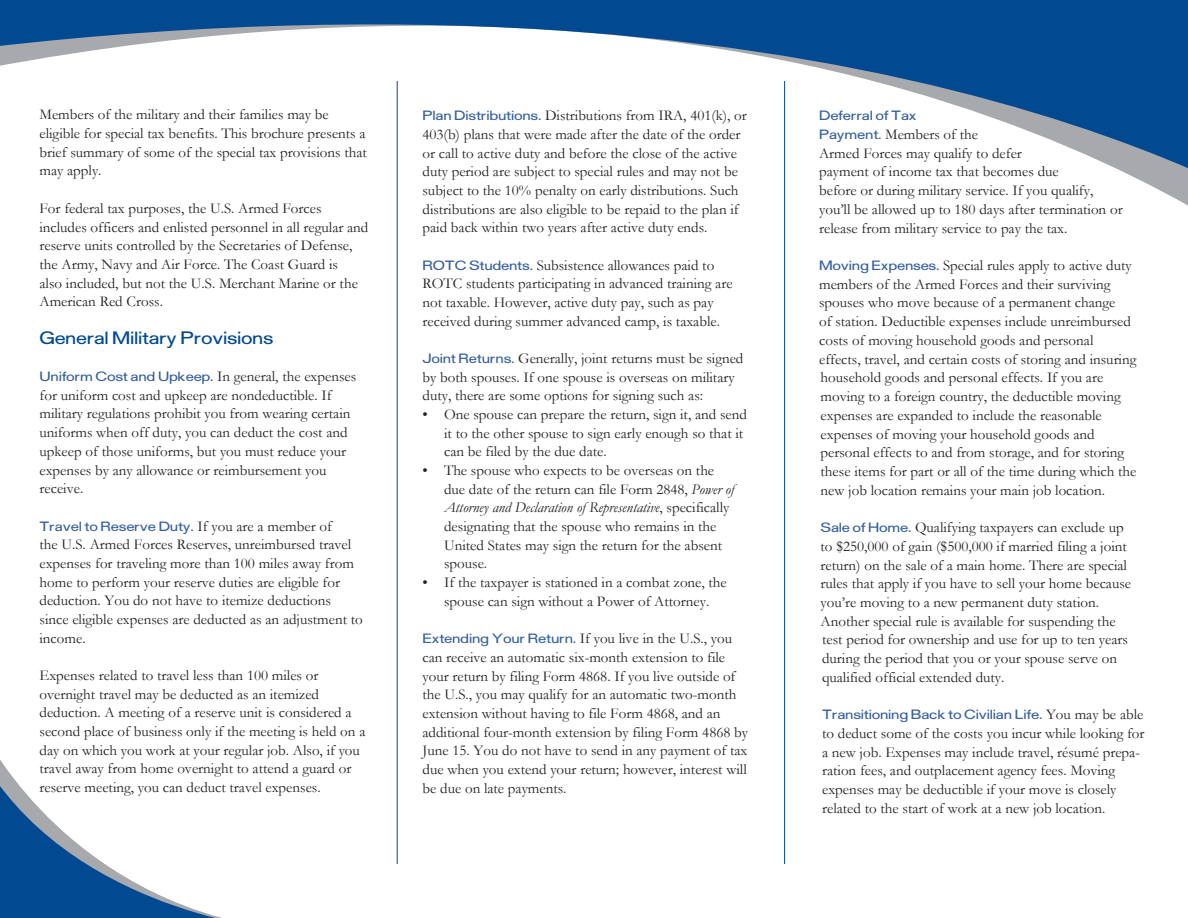
<style>
.page{position:relative;width:1188px;height:918px;background:#fff}
.page>*{position:absolute;margin:0;border:0;box-sizing:border-box;transform-origin:0 0}
.t1{font:18px "Guernsey";color:#014a91}
.t2{font:15px/18.8px "Garamond";color:#231f20}
.t3{font:13.5px "Guernsey";color:#3660a0}
.s1{font-family:"Garamond";font-size:15px;color:#231f20}
.s2{font-family:"Guernsey";font-size:13.5px;color:#3660a0}
.s3{font-style:italic}
</style>
<div class="page">
<hr style="left:397px;top:81px;width:1px;height:783px;background:#014a91">
<hr style="left:784px;top:81px;width:1px;height:783px;background:#014a91">
<svg style="left:0;top:0;width:1188px;height:235px"></svg>
<svg style="left:0;top:766px;width:221px;height:152px"></svg>
<p class="t2" style="left:40px;top:105px;width:329px">Members of the military and their families may be eligible for special tax benefits. This brochure presents a brief summary of some of the special tax provisions that may apply.</p>
<p class="t2" style="left:40px;top:198px;width:330px">For federal tax purposes, the U.S. Armed Forces includes officers and enlisted personnel in all regular and reserve units controlled by the Secretaries of Defense, the Army, Navy and Air Force. The Coast Guard is<br>also included, but not the U.S. Merchant Marine or the American Red Cross.</p>
<p class="t1" style="left:40px;top:327px;width:235px">General Military Provisions</p>
<p class="t3" style="left:40px;top:368px;width:318px">Uniform Cost and Upkeep. <span class="s1">In general, the expenses</span></p>
<p class="t2" style="left:40px;top:385px;width:312px">for uniform cost and upkeep are nondeductible. If military regulations prohibit you from wearing certain uniforms when off duty, you can deduct the cost and upkeep of those uniforms, but you must reduce your expenses by any allowance or reimbursement you receive.</p>
<p class="t3" style="left:40px;top:518px;width:294px">Travel to Reserve Duty. <span class="s1">If you are a member of</span></p>
<p class="t2" style="left:40px;top:535px;width:325px">the U.S. Armed Forces Reserves, unreimbursed travel expenses for traveling more than 100 miles away from home to perform your reserve duties are eligible for deduction. You do not have to itemize deductions since eligible expenses are deducted as an adjustment to income.</p>
<p class="t2" style="left:40px;top:666px;width:327px">Expenses related to travel less than 100 miles or overnight travel may be deducted as an itemized deduction. A meeting of a reserve unit is considered a second place of business only if the meeting is held on a day on which you work at your regular job. Also, if you travel away from home overnight to attend a guard or reserve meeting, you can deduct travel expenses.</p>
<p class="t2" style="left:423px;top:106px;width:326px"><span class="s2">Plan Distributions.</span> Distributions from IRA, 401(k), or 403(b) plans that were made after the date of the order or call to active duty and before the close of the active duty period are subject to special rules and may not be subject to the 10% penalty on early distributions. Such distributions are also eligible to be repaid to the plan if paid back within two years after active duty ends.</p>
<p class="t2" style="left:423px;top:255px;width:312px"><span class="s2">ROTC Students.</span> Subsistence allowances paid to ROTC students participating in advanced training are not taxable. However, active duty pay, such as pay received during summer advanced camp, is taxable.</p>
<p class="t2" style="left:423px;top:349px;width:322px"><span class="s2">Joint Returns.</span> Generally, joint returns must be signed by both spouses. If one spouse is overseas on military duty, there are some options for signing such as:</p>
<p class="t2" style="left:444px;top:405px;width:304px;text-indent:-22px">• One spouse can prepare the return, sign it, and send it to the other spouse to sign early enough so that it can be filed by the due date.</p>
<p class="t2" style="left:444px;top:461px;width:291px;text-indent:-22px">• The spouse who expects to be overseas on the due date of the return can file Form 2848, <span class="s3">Power of Attorney and Declaration of Representative</span>, specifically designating that the spouse who remains in the United States may sign the return for the absent spouse.</p>
<p class="t2" style="left:423px;top:573px;width:306px;text-align:center">• If the taxpayer is stationed in a combat zone, the spouse can sign without a Power of Attorney.</p>
<p class="t2" style="left:423px;top:629px;width:327px"><span class="s2">Extending Your Return.</span> If you live in the U.S., you can receive an automatic six-month extension to file your return by filing Form 4868. If you live outside of the U.S., you may qualify for an automatic two-month extension without having to file Form 4868, and an additional four-month extension by filing Form 4868 by June 15. You do not have to send in any payment of tax due when you extend your return; however, interest will be due on late payments.</p>
<p class="t3" style="left:819px;top:107px;width:99px">Deferral of Tax</p>
<p class="t2" style="left:819px;top:125px;width:305px"><span class="s2">Payment.</span> Members of the<br>Armed Forces may qualify to defer<br>payment of income tax that becomes due<br>before or during military service. If you qualify, you’ll be allowed up to 180 days after termination or release from military service to pay the tax.</p>
<p class="t2" style="left:819px;top:256px;width:319px"><span class="s2">Moving Expenses.</span> Special rules apply to active duty members of the Armed Forces and their surviving spouses who move because of a permanent change<br>of station. Deductible expenses include unreimbursed costs of moving household goods and personal effects, travel, and certain costs of storing and insuring household goods and personal effects. If you are moving to a foreign country, the deductible moving expenses are expanded to include the reasonable expenses of moving your household goods and personal effects to and from storage, and for storing these items for part or all of the time during which the new job location remains your main job location.</p>
<p class="t2" style="left:821px;top:518px;width:312px"><span class="s2">Sale of Home.</span> Qualifying taxpayers can exclude up to $250,000 of gain ($500,000 if married filing a joint return) on the sale of a main home. There are special rules that apply if you have to sell your home because you’re moving to a new permanent duty station.<br>Another special rule is available for suspending the test period for ownership and use for up to ten years during the period that you or your spouse serve on qualified official extended duty.</p>
<p class="t3" style="left:822px;top:706px;width:323px">Transitioning Back to Civilian Life. <span class="s1">You may be able</span></p>
<p class="t2" style="left:822px;top:724px;width:324px">to deduct some of the costs you incur while looking for a new job. Expenses may include travel, résumé prepa&shy;ration fees, and outplacement agency fees. Moving expenses may be deductible if your move is closely related to the start of work at a new job location.</p>
</div>
